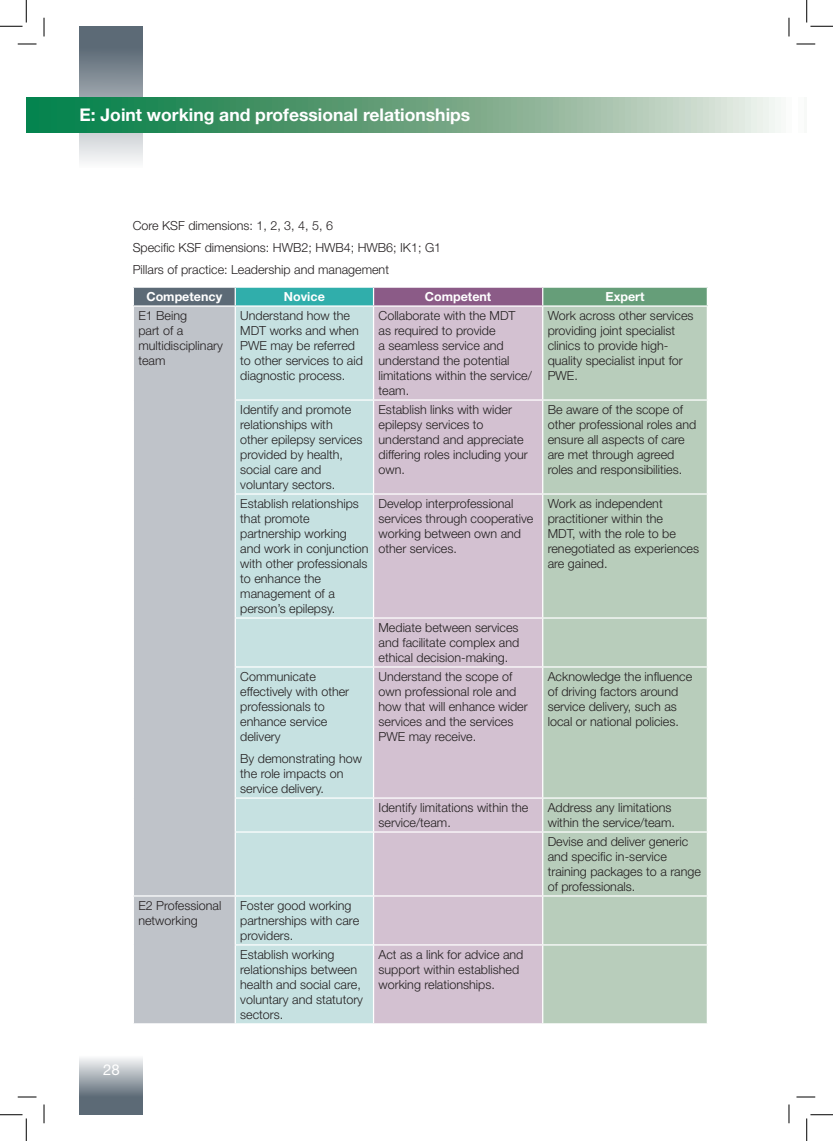
<style>
.page{position:relative;width:833px;height:1141px;background:#fff}
.page>*{position:absolute;margin:0;border:0;box-sizing:border-box;transform-origin:0 0}
.Page_Heading{font:700 17.5px "Helvetica Neue LT Std";color:#fff}
.t1{font:15px "Helvetica Neue LT Std";color:#fff}
.Body_Text{font:300 12.5px/15px "Helvetica Neue LT Std";color:#231f20}
.Body_Text_Bold_Paragraph{font:700 12.5px "Helvetica Neue LT Std";color:#fff}
</style>
<div class="page">
<svg style="left:79px;top:26px;width:64px;height:136px;background:#929ca4"></svg>
<svg style="left:79px;top:1058px;width:64px;height:56px;background:#919aa2"></svg>
<svg style="left:26px;top:97px;width:755px;height:36px;background:#6da986"></svg>
<div style="left:133px;top:287px;width:102px;height:19px;background:#5c6a76"></div>
<div style="left:235px;top:287px;width:138px;height:19px;background:#30aeab"></div>
<div style="left:373px;top:287px;width:169px;height:19px;background:#8b5b87"></div>
<div style="left:542px;top:287px;width:165px;height:19px;background:#669e79"></div>
<div style="left:134px;top:306px;width:100px;height:717px;background:#bfc3c9"></div>
<div style="left:236px;top:306px;width:137px;height:717px;background:#c6e1e1"></div>
<div style="left:374px;top:306px;width:167px;height:717px;background:#d3c1d1"></div>
<div style="left:543px;top:306px;width:163px;height:717px;background:#b8cdbb"></div>
<hr style="left:234px;top:399px;width:139px;height:1px;background:#fff">
<hr style="left:373px;top:399px;width:169px;height:1px;background:#fff">
<hr style="left:542px;top:399px;width:165px;height:1px;background:#fff">
<hr style="left:234px;top:493px;width:139px;height:1px;background:#fff">
<hr style="left:373px;top:493px;width:169px;height:1px;background:#fff">
<hr style="left:542px;top:493px;width:165px;height:1px;background:#fff">
<hr style="left:234px;top:617px;width:139px;height:1px;background:#fff">
<hr style="left:373px;top:617px;width:169px;height:1px;background:#fff">
<hr style="left:542px;top:617px;width:165px;height:1px;background:#fff">
<hr style="left:234px;top:666px;width:139px;height:1px;background:#fff">
<hr style="left:373px;top:666px;width:169px;height:1px;background:#fff">
<hr style="left:542px;top:666px;width:165px;height:1px;background:#fff">
<hr style="left:234px;top:797px;width:139px;height:1px;background:#fff">
<hr style="left:373px;top:797px;width:169px;height:1px;background:#fff">
<hr style="left:542px;top:797px;width:165px;height:1px;background:#fff">
<hr style="left:234px;top:831px;width:139px;height:1px;background:#fff">
<hr style="left:373px;top:831px;width:169px;height:1px;background:#fff">
<hr style="left:542px;top:831px;width:165px;height:1px;background:#fff">
<hr style="left:133px;top:895px;width:102px;height:1px;background:#fff">
<hr style="left:235px;top:895px;width:138px;height:1px;background:#fff">
<hr style="left:373px;top:895px;width:169px;height:1px;background:#fff">
<hr style="left:542px;top:895px;width:165px;height:1px;background:#fff">
<hr style="left:234px;top:944px;width:139px;height:1px;background:#fff">
<hr style="left:373px;top:944px;width:169px;height:1px;background:#fff">
<hr style="left:542px;top:944px;width:165px;height:1px;background:#fff">
<hr style="left:133px;top:286px;width:102px;height:2px;background:#fff">
<svg style="left:133px;top:288px;width:1px;height:17px"></svg>
<hr style="left:235px;top:286px;width:138px;height:2px;background:#fff">
<svg style="left:234px;top:288px;width:2px;height:17px"></svg>
<hr style="left:373px;top:286px;width:169px;height:2px;background:#fff">
<svg style="left:373px;top:288px;width:1px;height:17px"></svg>
<hr style="left:542px;top:286px;width:165px;height:2px;background:#fff">
<svg style="left:542px;top:288px;width:1px;height:17px"></svg>
<svg style="left:706px;top:288px;width:1px;height:17px"></svg>
<hr style="left:133px;top:305px;width:102px;height:1px;background:#fff">
<hr style="left:235px;top:305px;width:138px;height:1px;background:#fff">
<hr style="left:373px;top:305px;width:169px;height:1px;background:#fff">
<hr style="left:542px;top:305px;width:165px;height:1px;background:#fff">
<svg style="left:18px;top:43px;width:18px;height:2px"></svg>
<svg style="left:796px;top:43px;width:18px;height:2px"></svg>
<svg style="left:18px;top:1096px;width:18px;height:1px"></svg>
<svg style="left:796px;top:1096px;width:18px;height:1px"></svg>
<svg style="left:43px;top:18px;width:2px;height:18px"></svg>
<svg style="left:43px;top:1104px;width:2px;height:19px"></svg>
<svg style="left:788px;top:18px;width:1px;height:18px"></svg>
<svg style="left:788px;top:1104px;width:1px;height:19px"></svg>
<svg style="left:0;top:0;width:27px;height:27px"></svg>
<svg style="left:0;top:1114px;width:27px;height:26px"></svg>
<svg style="left:806px;top:0;width:26px;height:27px"></svg>
<svg style="left:806px;top:1114px;width:26px;height:26px"></svg>
<p class="Page_Heading" style="left:79px;top:104px;width:392px">E: Joint working and professional relationships</p>
<p class="Body_Text" style="left:133px;top:218px;width:202px">Core KSF dimensions: 1, 2, 3, 4, 5, 6</p>
<p class="Body_Text" style="left:133px;top:240px;width:310px">Specific KSF dimensions: HWB2; HWB4; HWB6; IK1; G1</p>
<p class="Body_Text" style="left:133px;top:262px;width:258px">Pillars of practice: Leadership and management</p>
<p class="Body_Text_Bold_Paragraph" style="left:146px;top:289px;width:77px">Competency</p>
<p class="Body_Text_Bold_Paragraph" style="left:284px;top:289px;width:42px">Novice</p>
<p class="Body_Text_Bold_Paragraph" style="left:424px;top:289px;width:68px">Competent</p>
<p class="Body_Text_Bold_Paragraph" style="left:605px;top:289px;width:40px">Expert</p>
<p class="Body_Text" style="left:138px;top:308px;width:86px">E1 Being<br>part of a multidisciplinary team</p>
<p class="Body_Text" style="left:240px;top:308px;width:124px">Understand how the<br>MDT works and when<br>PWE may be referred to other services to aid diagnostic process.</p>
<p class="Body_Text" style="left:378px;top:308px;width:155px">Collaborate with the MDT<br>as required to provide<br>a seamless service and understand the potential limitations within the service/ team.</p>
<p class="Body_Text" style="left:547px;top:308px;width:147px">Work across other services providing joint specialist clinics to provide high&shy;quality specialist input for<br>PWE.</p>
<p class="Body_Text" style="left:240px;top:402px;width:124px">Identify and promote relationships with other epilepsy services provided by health, social care and voluntary sectors.</p>
<p class="Body_Text" style="left:378px;top:402px;width:151px">Establish links with wider epilepsy services to understand and appreciate differing roles including your own.</p>
<p class="Body_Text" style="left:547px;top:402px;width:150px">Be aware of the scope of other professional roles and ensure all aspects of care are met through agreed roles and responsibilities.</p>
<p class="Body_Text" style="left:240px;top:495px;width:130px">Establish relationships that promote partnership working and work in conjunction with other professionals to enhance the management of a person’s epilepsy.</p>
<p class="Body_Text" style="left:378px;top:495px;width:156px">Develop interprofessional services through cooperative working between own and other services.</p>
<p class="Body_Text" style="left:547px;top:495px;width:153px">Work as independent practitioner within the<br>MDT, with the role to be renegotiated as experiences are gained.</p>
<p class="Body_Text" style="left:378px;top:619px;width:142px;text-align:justify">Mediate between services and facilitate complex and ethical decision-making.</p>
<p class="Body_Text" style="left:240px;top:668px;width:110px">Communicate effectively with other professionals to enhance service delivery</p>
<p class="Body_Text" style="left:240px;top:750px;width:123px">By demonstrating how the role impacts on service delivery.</p>
<p class="Body_Text" style="left:378px;top:668px;width:150px">Understand the scope of own professional role and how that will enhance wider services and the services<br>PWE may receive.</p>
<p class="Body_Text" style="left:547px;top:668px;width:146px">Acknowledge the influence of driving factors around service delivery, such as local or national policies.</p>
<p class="Body_Text" style="left:378px;top:799px;width:151px">Identify limitations within the service/team.</p>
<p class="Body_Text" style="left:547px;top:799px;width:129px">Address any limitations within the service/team.</p>
<p class="Body_Text" style="left:547px;top:833px;width:155px">Devise and deliver generic and specific in-service training packages to a range of professionals.</p>
<p class="t1" style="left:103px;top:1060px;width:18px">28</p>
<p class="Body_Text" style="left:138px;top:897px;width:84px">E2 Professional networking</p>
<p class="Body_Text" style="left:240px;top:897px;width:120px">Foster good working partnerships with care providers.</p>
<p class="Body_Text" style="left:240px;top:946px;width:124px">Establish working relationships between health and social care, voluntary and statutory sectors.</p>
<p class="Body_Text" style="left:378px;top:946px;width:146px">Act as a link for advice and support within established working relationships.</p>
</div>
